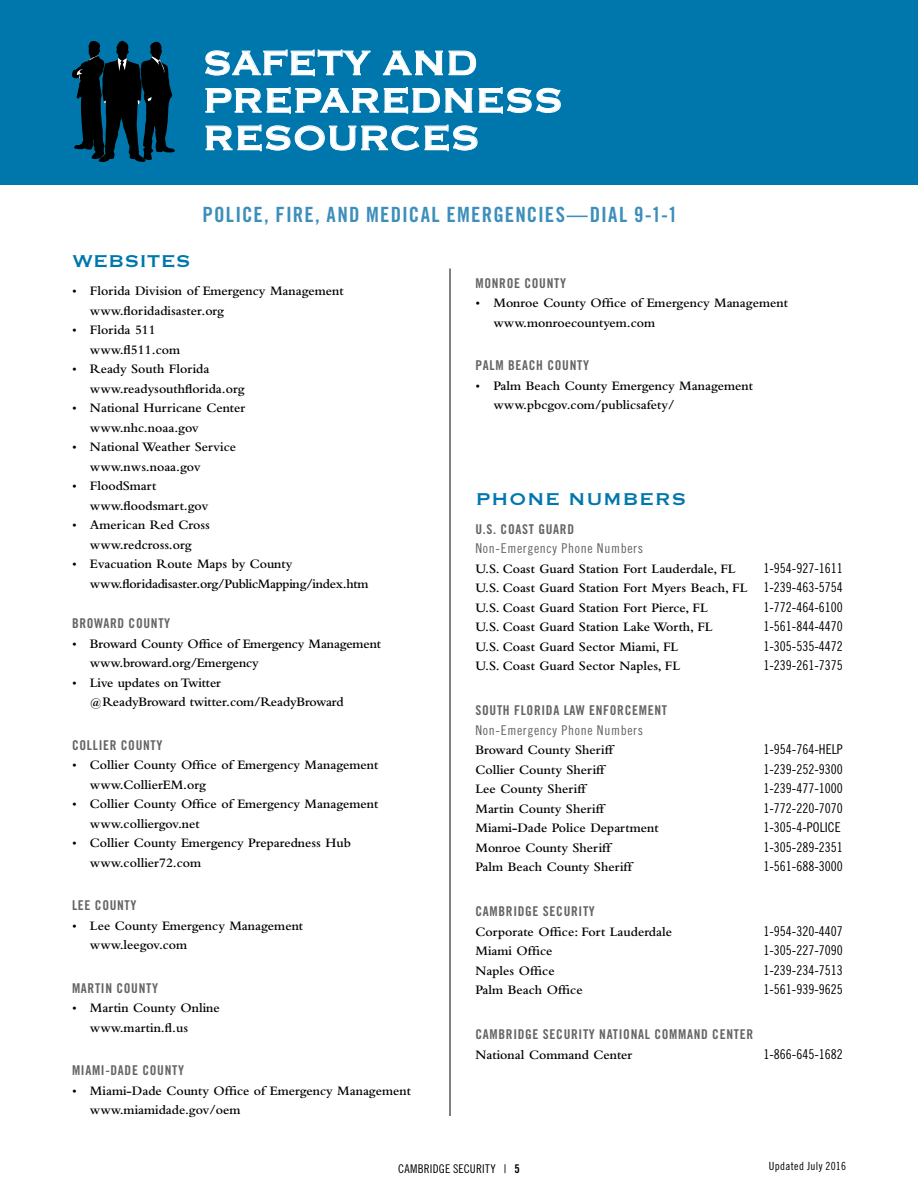
<style>
.page{position:relative;width:918px;height:1188px;background:#fff}
.page>*{position:absolute;margin:0;border:0;box-sizing:border-box;transform-origin:0 0}
.t1{font:45px/37.5px "Copperplate Gothic Std 31 BC";letter-spacing:-.02em;color:#fff}
.t2{font:22.5px "Copperplate Gothic Std 31 BC";letter-spacing:.025em;color:#0077ac}
.t3{font:22.5px "Copperplate Gothic Std 31 BC";color:#0077ac}
.t4{font:21px "Trade Gothic Bold Cond Twenty";letter-spacing:.055em;color:#3c8ebb}
.t5{font:600 13.5px/19.5px "Bembo";color:#000}
.t6{font:13.5px "Trade Gothic Cond Eighteen";color:#000}
.t7{font:13.5px "Trade Gothic Bold Cond Twenty";letter-spacing:.05em;color:#636466}
.t8{font:600 13.5px/19.5px "Bembo";letter-spacing:-.02em;color:#000}
.t9{font:13.5px "Trade Gothic Cond Eighteen";letter-spacing:.05em;color:#636466}
.t10{font:12px "Trade Gothic Cond Eighteen";letter-spacing:.015em;color:#000}
.t11{font:11.25px "Trade Gothic Cond Eighteen";letter-spacing:.03em;color:#000}
.s1{font-family:"Trade Gothic Cond Eighteen";font-weight:400}
.s2{font-family:"Trade Gothic Bold Cond Twenty"}
</style>
<div class="page">
<div style="left:0;top:0;width:918px;height:184px;background:#0077ac"></div>
<svg style="left:72px;top:40px;width:103px;height:122px"></svg>
<hr style="left:450px;top:268px;width:1px;height:848px;background:#000">
<svg style="left:205px;top:49px;width:166px;height:27px"></svg>
<svg style="left:383px;top:50px;width:93px;height:26px"></svg>
<svg style="left:205px;top:87px;width:356px;height:27px"></svg>
<svg style="left:205px;top:124px;width:273px;height:28px"></svg>
<h1 class="t1" style="left:202px;top:44px;width:363px">SAFETY AND<br>PREPAREDNESS<br>RESOURCES</h1>
<h3 class="t4" style="left:202px;top:201px;width:476px">POLICE, FIRE, AND MEDICAL EMERGENCIES—DIAL 9-1-1</h3>
<h2 class="t3" style="left:72px;top:250px;width:120px">WEBSITES</h2>
<p class="t5" style="left:90px;top:281px;width:255px;text-indent:-18px">• Florida Division of Emergency Management www.floridadisaster.org</p>
<p class="t5" style="left:90px;top:320px;width:92px;text-indent:-18px">• Florida 511 www.fl511.com</p>
<p class="t5" style="left:90px;top:359px;width:156px;text-indent:-18px">• Ready South Florida www.readysouthflorida.org</p>
<p class="t5" style="left:90px;top:398px;width:157px;text-indent:-18px">• National Hurricane Center www.nhc.noaa.gov</p>
<p class="t5" style="left:90px;top:437px;width:148px;text-indent:-18px">• National Weather Service www.nws.noaa.gov</p>
<p class="t5" style="left:90px;top:476px;width:120px;text-indent:-18px">• FloodSmart www.floodsmart.gov</p>
<p class="t5" style="left:72px;top:515px;width:139px;text-align:center">• American Red Cross www.redcross.org</p>
<p class="t8" style="left:90px;top:554px;width:280px;text-indent:-18px">• Evacuation Route Maps by County www.floridadisaster.org/PublicMapping/index.htm</p>
<p class="t7" style="left:72px;top:615px;width:100px">BROWARD COUNTY</p>
<p class="t5" style="left:90px;top:634px;width:293px;text-indent:-18px">• Broward County Office of Emergency Management www.broward.org/Emergency</p>
<p class="t5" style="left:90px;top:673px;width:255px;text-indent:-18px">• Live updates on Twitter<br>@ReadyBroward twitter.com/ReadyBroward</p>
<p class="t7" style="left:72px;top:737px;width:92px">COLLIER COUNTY</p>
<p class="t5" style="left:90px;top:755px;width:290px;text-indent:-18px">• Collier County Office of Emergency Management www.CollierEM.org</p>
<p class="t5" style="left:90px;top:794px;width:290px;text-indent:-18px">• Collier County Office of Emergency Management www.colliergov.net</p>
<p class="t5" style="left:90px;top:833px;width:262px;text-indent:-18px">• Collier County Emergency Preparedness Hub www.collier72.com</p>
<p class="t7" style="left:72px;top:897px;width:66px">LEE COUNTY</p>
<p class="t5" style="left:90px;top:916px;width:215px;text-indent:-18px">• Lee County Emergency Management www.leegov.com</p>
<p class="t7" style="left:72px;top:980px;width:88px">MARTIN COUNTY</p>
<p class="t5" style="left:90px;top:998px;width:131px;text-indent:-18px">• Martin County Online www.martin.fl.us</p>
<p class="t7" style="left:72px;top:1062px;width:114px">MIAMI-DADE COUNTY</p>
<p class="t5" style="left:90px;top:1081px;width:323px;text-indent:-18px">• Miami-Dade County Office of Emergency Management www.miamidade.gov/oem</p>
<p class="t7" style="left:476px;top:275px;width:92px">MONROE COUNTY</p>
<p class="t5" style="left:493px;top:293px;width:296px;text-indent:-18px">• Monroe County Office of Emergency Management www.monroecountyem.com</p>
<p class="t7" style="left:476px;top:357px;width:115px">PALM BEACH COUNTY</p>
<p class="t5" style="left:493px;top:376px;width:261px;text-indent:-18px">• Palm Beach County Emergency Management www.pbcgov.com/publicsafety/</p>
<h2 class="t2" style="left:476px;top:488px;width:213px">PHONE NUMBERS</h2>
<p class="t7" style="left:476px;top:521px;width:100px">U.S. COAST GUARD</p>
<p class="t9" style="left:476px;top:541px;width:169px">Non-Emergency Phone Numbers</p>
<p class="t5" style="left:476px;top:559px;width:262px">U.S. Coast Guard Station Fort Lauderdale, FL</p>
<p class="t6" style="left:763px;top:560px;width:81px">1-954-927-1611</p>
<p class="t5" style="left:476px;top:578px;width:369px">U.S. Coast Guard Station Fort Myers Beach, FL <span class="s1">1-239-463-5754<br></span>U.S. Coast Guard Station Fort Pierce, FL</p>
<p class="t6" style="left:763px;top:599px;width:81px">1-772-464-6100</p>
<p class="t5" style="left:476px;top:617px;width:239px">U.S. Coast Guard Station Lake Worth, FL</p>
<p class="t6" style="left:763px;top:619px;width:81px">1-561-844-4470</p>
<p class="t5" style="left:476px;top:637px;width:204px">U.S. Coast Guard Sector Miami, FL</p>
<p class="t6" style="left:763px;top:638px;width:81px">1-305-535-4472</p>
<p class="t5" style="left:476px;top:656px;width:206px">U.S. Coast Guard Sector Naples, FL</p>
<p class="t6" style="left:763px;top:658px;width:81px">1-239-261-7375</p>
<p class="t7" style="left:476px;top:702px;width:193px">SOUTH FLORIDA LAW ENFORCEMENT</p>
<p class="t9" style="left:476px;top:722px;width:169px">Non-Emergency Phone Numbers</p>
<p class="t5" style="left:476px;top:740px;width:139px">Broward County Sheriff</p>
<p class="t6" style="left:763px;top:741px;width:81px">1-954-764-HELP</p>
<p class="t5" style="left:476px;top:760px;width:130px">Collier County Sheriff</p>
<p class="t6" style="left:763px;top:761px;width:81px">1-239-252-9300</p>
<p class="t5" style="left:476px;top:779px;width:112px">Lee County Sheriff</p>
<p class="t6" style="left:763px;top:780px;width:81px">1-239-477-1000</p>
<p class="t5" style="left:476px;top:799px;width:130px">Martin County Sheriff</p>
<p class="t6" style="left:763px;top:800px;width:81px">1-772-220-7070</p>
<p class="t5" style="left:476px;top:818px;width:185px">Miami-Dade Police Department</p>
<p class="t6" style="left:763px;top:819px;width:79px">1-305-4-POLICE</p>
<p class="t5" style="left:476px;top:838px;width:137px">Monroe County Sheriff</p>
<p class="t6" style="left:763px;top:839px;width:81px">1-305-289-2351</p>
<p class="t5" style="left:476px;top:857px;width:158px">Palm Beach County Sheriff</p>
<p class="t6" style="left:763px;top:858px;width:81px">1-561-688-3000</p>
<p class="t7" style="left:476px;top:903px;width:121px">CAMBRIDGE SECURITY</p>
<p class="t5" style="left:476px;top:922px;width:198px">Corporate Office: Fort Lauderdale</p>
<p class="t6" style="left:763px;top:923px;width:81px">1-954-320-4407</p>
<p class="t5" style="left:476px;top:941px;width:79px">Miami Office</p>
<p class="t6" style="left:763px;top:942px;width:81px">1-305-227-7090</p>
<p class="t5" style="left:476px;top:961px;width:81px">Naples Office</p>
<p class="t6" style="left:763px;top:962px;width:81px">1-239-234-7513</p>
<p class="t5" style="left:476px;top:980px;width:109px">Palm Beach Office</p>
<p class="t6" style="left:763px;top:981px;width:81px">1-561-939-9625</p>
<p class="t7" style="left:476px;top:1026px;width:279px">CAMBRIDGE SECURITY NATIONAL COMMAND CENTER</p>
<p class="t5" style="left:476px;top:1045px;width:158px">National Command Center</p>
<p class="t6" style="left:763px;top:1046px;width:81px">1-866-645-1682</p>
<p class="t10" style="left:398px;top:1162px;width:123px">CAMBRIDGE SECURITY | <span class="s2">5</span></p>
<p class="t11" style="left:769px;top:1159px;width:79px">Updated July 2016</p>
</div>
